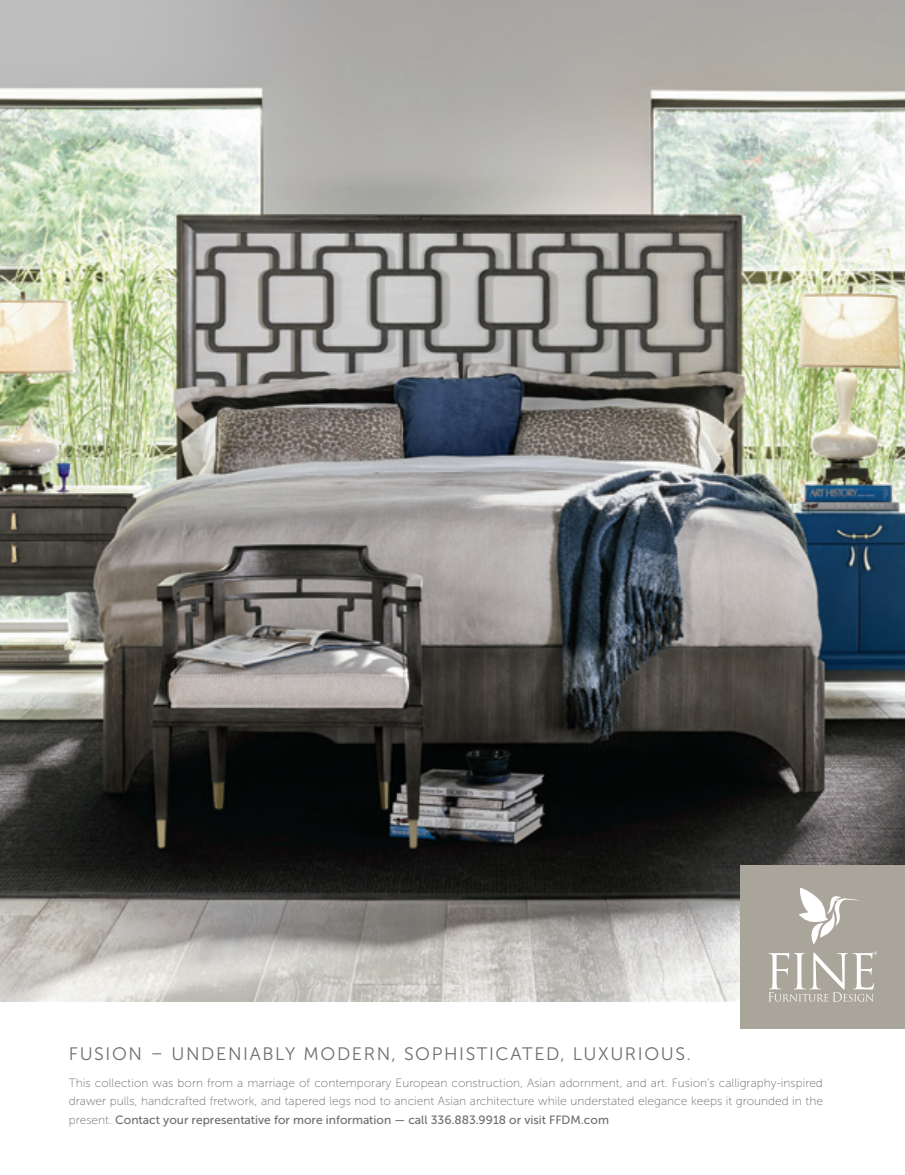
<style>
.page{position:relative;width:905px;height:1175px;background:#fff}
.page>*{position:absolute;margin:0;border:0;box-sizing:border-box;transform-origin:0 0}
.t1{font:18px "Museo Sans 300";letter-spacing:.09em;color:#6c6d70}
.t2{font:12px/18.8px "Museo Sans 100";color:#6c6d70}
.t3{font:12px "Museo Sans 500";color:#6c6d70}
.s1{font-family:"Museo Sans 100"}
</style>
<div class="page">
<img style="left:0;top:0;width:904px;height:1001px">
<div style="left:740px;top:864px;width:164px;height:164px;background:#aaa59b"></div>
<svg style="left:799px;top:887px;width:61px;height:57px"></svg>
<svg style="left:768px;top:951px;width:109px;height:50px"></svg>
<h1 class="t1" style="left:69px;top:1043px;width:623px">FUSION – UNDENIABLY MODERN, SOPHISTICATED, LUXURIOUS.</h1>
<p class="t2" style="left:69px;top:1073px;width:755px">This collection was born from a marriage of contemporary European construction, Asian adornment, and art. Fusion’s calligraphy-inspired drawer pulls, handcrafted fretwork, and tapered legs nod to ancient Asian architecture while understated elegance keeps it grounded in the</p>
<p class="t3" style="left:69px;top:1113px;width:541px"><span class="s1">present.</span> Contact your representative for more information — call 336.883.9918 or visit FFDM.com</p>
</div>
